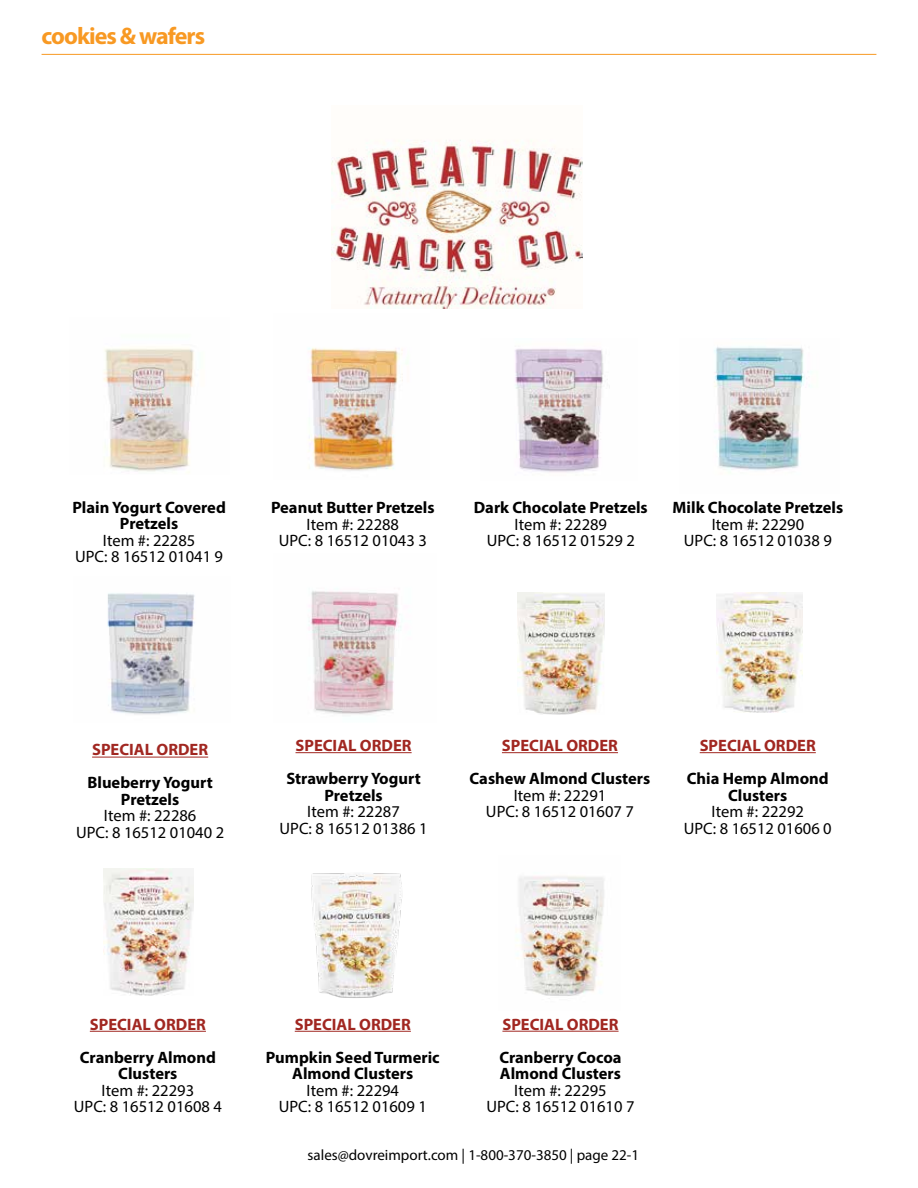
<style>
.page{position:relative;width:918px;height:1188px;background:#fff}
.page>*{position:absolute;margin:0;border:0;box-sizing:border-box;transform-origin:0 0}
.t1{font:700 24px "Myriad Pro";letter-spacing:-.04em;color:#f89923}
.t2{font:16.5px/16.5px "Myriad Pro";color:#000;text-align:center}
.t3{font:700 16.5px/16.5px "Myriad Pro";color:#000;text-align:center}
.t4{font:700 16.5px "Myriad Pro";color:#a12721}
.t5{font:15px "Myriad Pro";color:#000}
</style>
<div class="page">
<hr style="left:42px;top:54px;width:834px;height:1px;background:#f89923">
<hr style="left:92px;top:757px;width:116px;height:1px;background:#a12721">
<hr style="left:296px;top:752px;width:116px;height:1px;background:#a12721">
<hr style="left:502px;top:752px;width:116px;height:1px;background:#a12721">
<hr style="left:700px;top:752px;width:116px;height:1px;background:#a12721">
<hr style="left:90px;top:1031px;width:116px;height:1px;background:#a12721">
<hr style="left:295px;top:1031px;width:116px;height:1px;background:#a12721">
<hr style="left:502px;top:1031px;width:117px;height:1px;background:#a12721">
<img style="left:103px;top:348px;width:91px;height:125px">
<img style="left:309px;top:591px;width:92px;height:124px">
<img style="left:107px;top:593px;width:88px;height:122px">
<img style="left:308px;top:347px;width:95px;height:124px">
<img style="left:516px;top:876px;width:88px;height:120px">
<img style="left:717px;top:593px;width:85px;height:120px">
<img style="left:103px;top:868px;width:90px;height:127px">
<img style="left:311px;top:873px;width:91px;height:125px">
<img style="left:518px;top:593px;width:87px;height:122px">
<img style="left:331px;top:140px;width:251px;height:168px">
<img style="left:714px;top:346px;width:96px;height:125px">
<img style="left:515px;top:348px;width:88px;height:124px">
<h1 class="t1" style="left:42px;top:20px;width:165px">cookies &amp; wafers</h1>
<p class="t3" style="left:72px;top:499px;width:155px">Plain Yogurt Covered<br>Pretzels</p>
<p class="t2" style="left:75px;top:532px;width:150px">Item #: 22285<br>UPC: 8 16512 01041 9</p>
<p class="t3" style="left:271px;top:499px;width:165px">Peanut Butter Pretzels</p>
<p class="t2" style="left:279px;top:516px;width:150px">Item #: 22288<br>UPC: 8 16512 01043 3</p>
<p class="t3" style="left:474px;top:499px;width:175px">Dark Chocolate Pretzels</p>
<p class="t2" style="left:487px;top:516px;width:150px">Item #: 22289<br>UPC: 8 16512 01529 2</p>
<p class="t3" style="left:673px;top:499px;width:172px">Milk Chocolate Pretzels</p>
<p class="t2" style="left:684px;top:516px;width:150px">Item #: 22290<br>UPC: 8 16512 01038 9</p>
<p class="t4" style="left:92px;top:739px;width:118px">SPECIAL ORDER</p>
<p class="t3" style="left:88px;top:774px;width:127px">Blueberry Yogurt<br>Pretzels</p>
<p class="t2" style="left:76px;top:807px;width:150px">Item #: 22286<br>UPC: 8 16512 01040 2</p>
<p class="t4" style="left:296px;top:735px;width:118px">SPECIAL ORDER</p>
<p class="t3" style="left:286px;top:770px;width:136px">Strawberry Yogurt<br>Pretzels</p>
<p class="t2" style="left:280px;top:803px;width:150px">Item #: 22287<br>UPC: 8 16512 01386 1</p>
<p class="t4" style="left:502px;top:735px;width:118px">SPECIAL ORDER</p>
<p class="t3" style="left:470px;top:770px;width:182px">Cashew Almond Clusters</p>
<p class="t2" style="left:486px;top:786px;width:150px">Item #: 22291<br>UPC: 8 16512 01607 7</p>
<p class="t4" style="left:700px;top:735px;width:118px">SPECIAL ORDER</p>
<p class="t3" style="left:687px;top:770px;width:143px">Chia Hemp Almond<br>Clusters</p>
<p class="t2" style="left:684px;top:803px;width:150px">Item #: 22292<br>UPC: 8 16512 01606 0</p>
<p class="t4" style="left:90px;top:1013px;width:118px">SPECIAL ORDER</p>
<p class="t3" style="left:80px;top:1048px;width:138px">Cranberry Almond<br>Clusters</p>
<p class="t2" style="left:74px;top:1082px;width:150px">Item #: 22293<br>UPC: 8 16512 01608 4</p>
<p class="t4" style="left:502px;top:1013px;width:118px">SPECIAL ORDER</p>
<p class="t3" style="left:499px;top:1048px;width:124px;text-align:left">Cranberry Cocoa<br>Almond Clusters</p>
<p class="t2" style="left:487px;top:1082px;width:150px">Item #: 22295<br>UPC: 8 16512 01610 7</p>
<p class="t5" style="left:308px;top:1146px;width:333px">sales@dovreimport.com | 1-800-370-3850 | page 22-1</p>
<p class="t4" style="left:295px;top:1013px;width:118px">SPECIAL ORDER</p>
<p class="t3" style="left:266px;top:1048px;width:175px">Pumpkin Seed Turmeric<br>Almond Clusters</p>
<p class="t2" style="left:279px;top:1082px;width:150px">Item #: 22294<br>UPC: 8 16512 01609 1</p>
</div>
